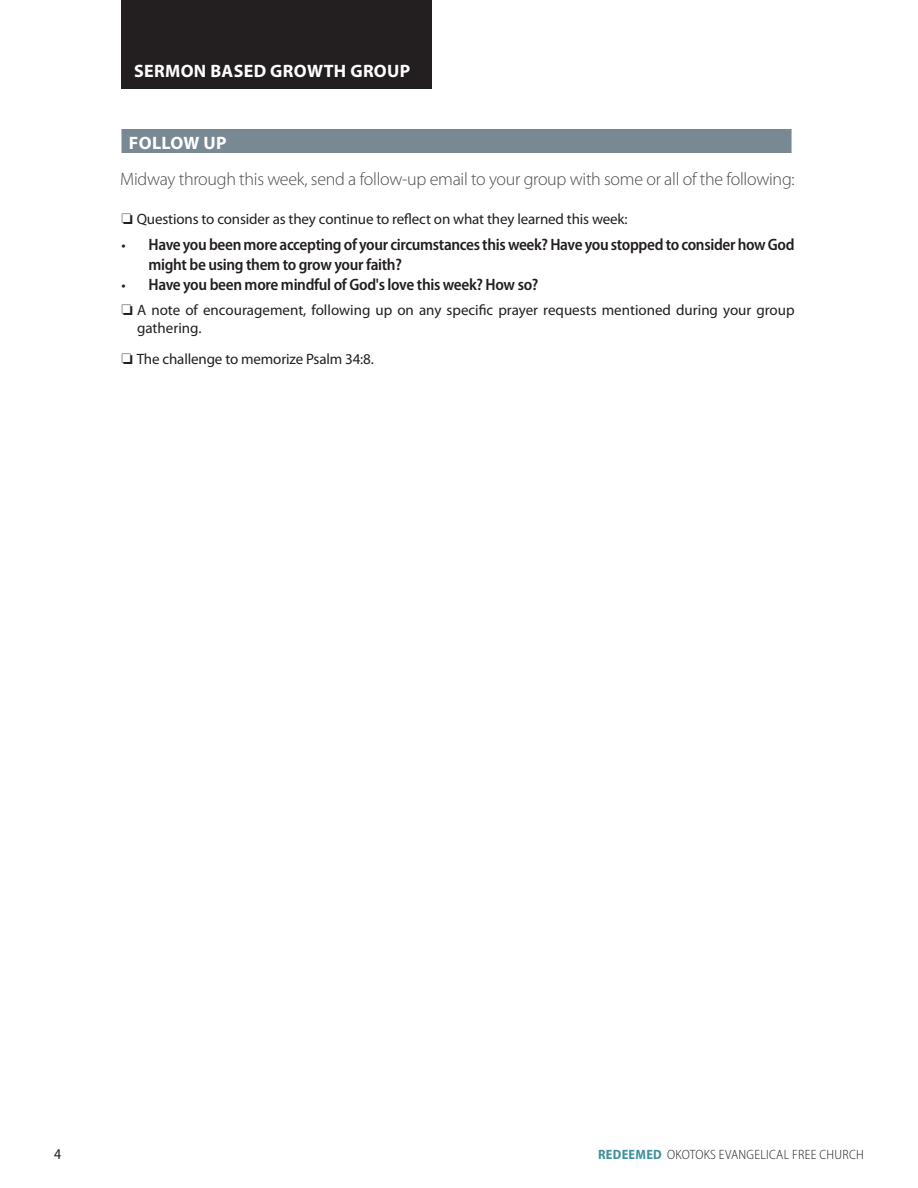
<style>
.page{position:relative;width:918px;height:1188px;background:#fff}
.page>*{position:absolute;margin:0;border:0;box-sizing:border-box;transform-origin:0 0}
.t1{font:300 18px "Myriad Pro";letter-spacing:-.015em;color:#4b4c4d}
.t2{font:700 18px "Myriad Pro";letter-spacing:.02em;color:#fff}
.t3{font:600 semi-condensed 16.5px/19.8px "Myriad Pro";letter-spacing:-.02em;color:#231f20}
.t4{font:15px/18px "Myriad Pro";letter-spacing:-.01em;color:#231f20}
.t5{font:semi-condensed 15px "Myriad Pro";color:#231f20}
.t6{font:300 semi-condensed 13.5px "Myriad Pro";letter-spacing:.02em;color:#231f20}
.s1{font-weight:400;font-stretch:normal;font-size:15px}
.s2{font-weight:700;color:#3f919d}
</style>
<div class="page">
<div style="left:122px;top:129px;width:670px;height:24px;background:#788993"></div>
<div style="left:121px;top:0;width:311px;height:89px;background:#231f20"></div>
<p class="t2" style="left:134px;top:60px;width:278px">SERMON BASED GROWTH GROUP</p>
<p class="t2" style="left:129px;top:132px;width:99px">FOLLOW UP</p>
<p class="t1" style="left:120px;top:170px;width:676px">Midway through this week, send a follow-up email to your group with some or all of the following:</p>
<p class="t4" style="left:122px;top:210px;width:508px">❏ Questions to consider as they continue to reflect on what they learned this week:</p>
<p class="t3" style="left:148px;top:235px;width:648px;text-indent:-27px"><span class="s1">•</span> Have you been more accepting of your circumstances this week? Have you stopped to consider how God might be using them to grow your faith?</p>
<p class="t3" style="left:122px;top:275px;width:418px"><span class="s1">•</span> Have you been more mindful of God's love this week? How so?</p>
<p class="t4" style="left:137px;top:301px;width:659px;text-indent:-16px">❏ A note of encouragement, following up on any specific prayer requests mentioned during your group gathering.</p>
<p class="t4" style="left:122px;top:350px;width:254px">❏ The challenge to memorize Psalm 34:8.</p>
<p class="t5" style="left:54px;top:1146px;width:9px">4</p>
<p class="t6" style="left:598px;top:1147px;width:267px"><span class="s2">REDEEMED</span> OKOTOKS EVANGELICAL FREE CHURCH</p>
</div>
